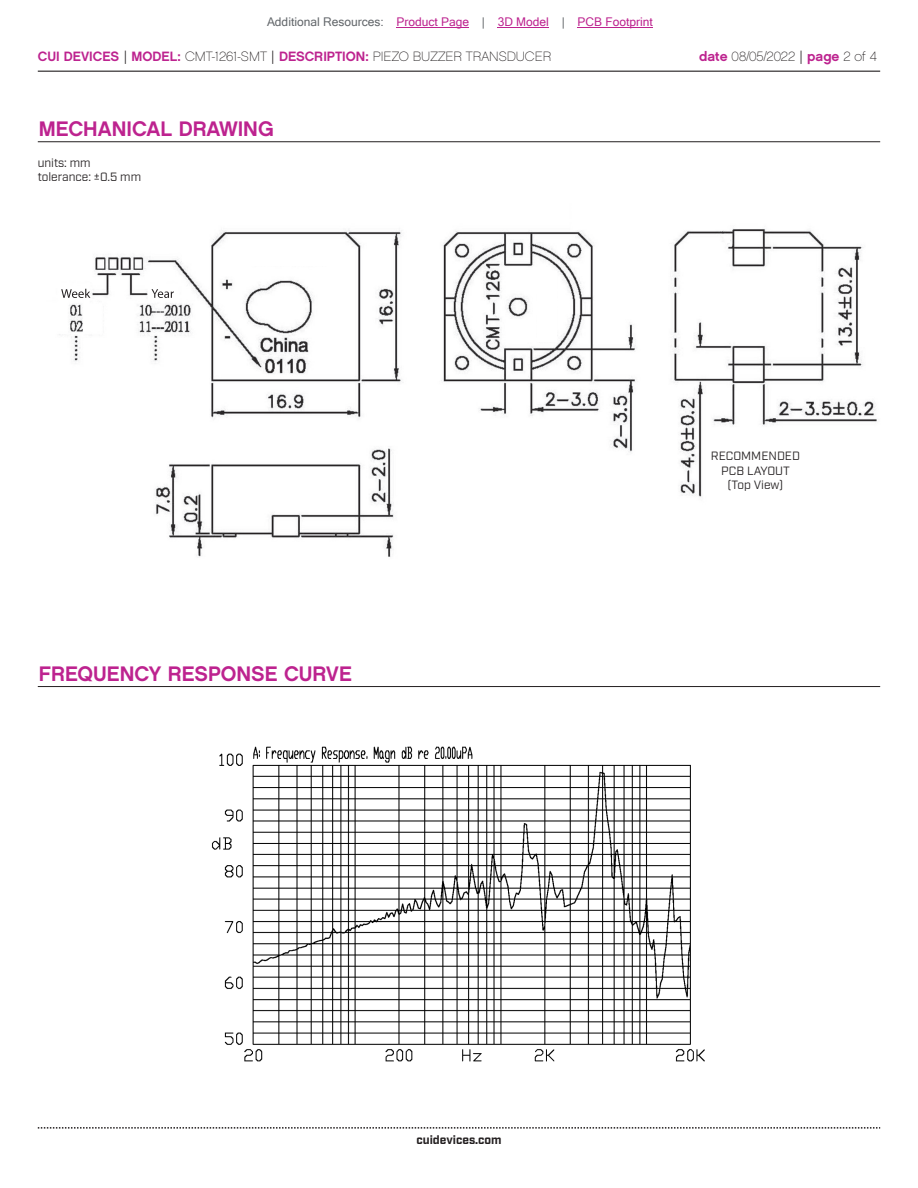
<style>
.page{position:relative;width:918px;height:1188px;background:#fff}
.page>*{position:absolute;margin:0;border:0;box-sizing:border-box;transform-origin:0 0}
.t1{font:21px "Chalet New York Nineteen Sixty";color:#bd238f}
.t2{font:13.5px "Chalet Paris Nineteen Sixty";color:#231f20}
.t3{font:12px/14.4px "Industry";color:#231f20}
.t4{font:12px "Microsoft Sans Serif";color:#bd238f}
.t5{font:700 12px "Industry";color:#231f20}
.s1{color:#63676b}
.s2{font-family:"Chalet New York Nineteen Sixty";color:#bd238f}
.s3{font-family:"Industry"}
</style>
<div class="page">
<hr style="left:38px;top:71px;width:842px;height:1px;background:#231f20">
<svg style="left:38px;top:1127px;width:842px;height:2px"></svg>
<img style="left:59px;top:228px;width:818px;height:329px">
<img style="left:61px;top:289px;width:29px;height:9px">
<img style="left:151px;top:289px;width:23px;height:9px">
<div style="left:538px;top:271px;width:19px;height:71px;background:#fff"></div>
<div style="left:246px;top:243px;width:84px;height:23px;background:#fff"></div>
<hr style="left:38px;top:141px;width:842px;height:1px;background:#231f20">
<hr style="left:38px;top:686px;width:842px;height:1px;background:#231f20">
<img style="left:211px;top:746px;width:494px;height:316px">
<hr style="left:397px;top:27px;width:72px;height:1px;background:#bd238f">
<hr style="left:498px;top:27px;width:51px;height:1px;background:#bd238f">
<hr style="left:578px;top:27px;width:75px;height:1px;background:#bd238f">
<p class="t4" style="left:267px;top:15px;width:387px"><span class="s1">Additional Resources:</span> Product Page <span class="s1">|</span> 3D Model <span class="s1">|</span> PCB Footprint</p>
<p class="t2" style="left:38px;top:48px;width:515px"><span class="s2">CUI DEVICES</span> <span class="s3">|</span> <span class="s2">MODEL:</span> CMT-1261-SMT <span class="s3">|</span> <span class="s2">DESCRIPTION:</span> PIEZO BUZZER TRANSDUCER</p>
<p class="t2" style="left:699px;top:48px;width:179px"><span class="s2">date</span> 08/05/2022 <span class="s3">|</span> <span class="s2">page</span> 2 of 4</p>
<h1 class="t1" style="left:39px;top:115px;width:236px">MECHANICAL DRAWING</h1>
<p class="t3" style="left:38px;top:156px;width:105px">units: mm tolerance: ±0.5 mm</p>
<h1 class="t1" style="left:39px;top:660px;width:314px">FREQUENCY RESPONSE CURVE</h1>
<p class="t5" style="left:416px;top:1132px;width:87px">cuidevices.com</p>
<p class="t3" style="left:711px;top:449px;width:91px;text-align:center">RECOMMENDED<br>PCB LAYOUT (Top View)</p>
</div>
